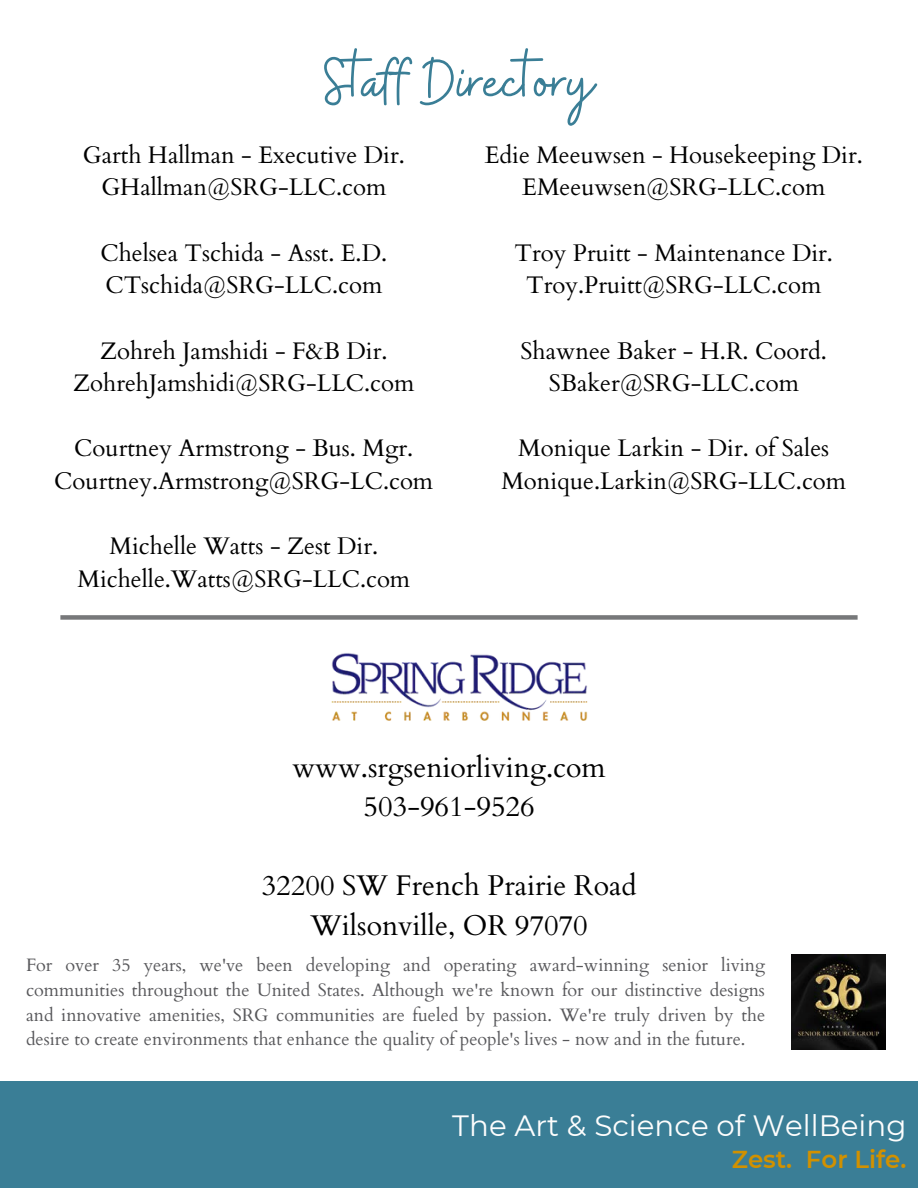
<style>
.page{position:relative;width:918px;height:1188px;background:#fff}
.page>*{position:absolute;margin:0;border:0;box-sizing:border-box;transform-origin:0 0}
.t1{font:67.5px "Buffalo";color:#3a7e96}
.t2{font:29.25px "Montserrat";color:#fdfdfd}
.t3{font:28.5px/39.5px "Cardo";color:#000;text-align:center}
.t4{font:600 24.45px "Montserrat";color:#d19100}
.t5{font:24px/32.7px "Cardo";color:#000;text-align:center}
.t6{font:18px/24.8px "Cardo";color:#58585b;text-align:justify}
</style>
<div class="page">
<div style="left:60px;top:615px;width:798px;height:5px;background:#77787a"></div>
<div style="left:0;top:1082px;width:918px;height:106px;background:#3a7e96"></div>
<img style="left:791px;top:955px;width:95px;height:94px">
<img style="left:331px;top:653px;width:256px;height:68px">
<h4 class="t1" style="left:324px;top:38px;width:271px">Staff Directory</h4>
<h4 class="t5" style="left:83px;top:139px;width:324px">Garth Hallman - Executive Dir.<br>GHallman@SRG-LLC.com</h4>
<h4 class="t5" style="left:485px;top:139px;width:380px">Edie Meeuwsen - Housekeeping Dir.<br>EMeeuwsen@SRG-LLC.com</h4>
<h4 class="t5" style="left:100px;top:237px;width:288px;text-align:left">Chelsea Tschida - Asst. E.D.<br>CTschida@SRG-LLC.com</h4>
<h4 class="t5" style="left:73px;top:335px;width:343px">Zohreh Jamshidi - F&amp;B Dir.<br>ZohrehJamshidi@SRG-LLC.com</h4>
<h4 class="t5" style="left:54px;top:433px;width:381px">Courtney Armstrong - Bus. Mgr.<br>Courtney.Armstrong@SRG-LC.com</h4>
<h4 class="t5" style="left:78px;top:530px;width:334px">Michelle Watts - Zest Dir.<br>Michelle.Watts@SRG-LLC.com</h4>
<h4 class="t5" style="left:515px;top:237px;width:320px">Troy Pruitt - Maintenance Dir.<br>Troy.Pruitt@SRG-LLC.com</h4>
<p class="t5" style="left:521px;top:335px;width:308px">Shawnee Baker - H.R. Coord.<br>SBaker@SRG-LLC.com</p>
<h2 class="t5" style="left:501px;top:433px;width:346px">Monique Larkin - Dir. of Sales<br>Monique.Larkin@SRG-LLC.com</h2>
<h2 class="t3" style="left:292px;top:748px;width:315px">www.srgseniorliving.com<br>503-961-9526</h2>
<p class="t3" style="left:262px;top:866px;width:376px">32200 SW French Prairie Road<br>Wilsonville, OR 97070</p>
<p class="t6" style="left:26px;top:953px;width:741px">For over 35 years, we've been developing and operating award-winning senior living communities throughout the United States. Although we're known for our distinctive designs and innovative amenities, SRG communities are fueled by passion. We're truly driven by the desire to create environments that enhance the quality of people's lives - now and in the future.</p>
<p class="t2" style="left:452px;top:1108px;width:456px">The Art &amp; Science of WellBeing</p>
<p class="t4" style="left:732px;top:1144px;width:176px">Zest. For Life.</p>
</div>
